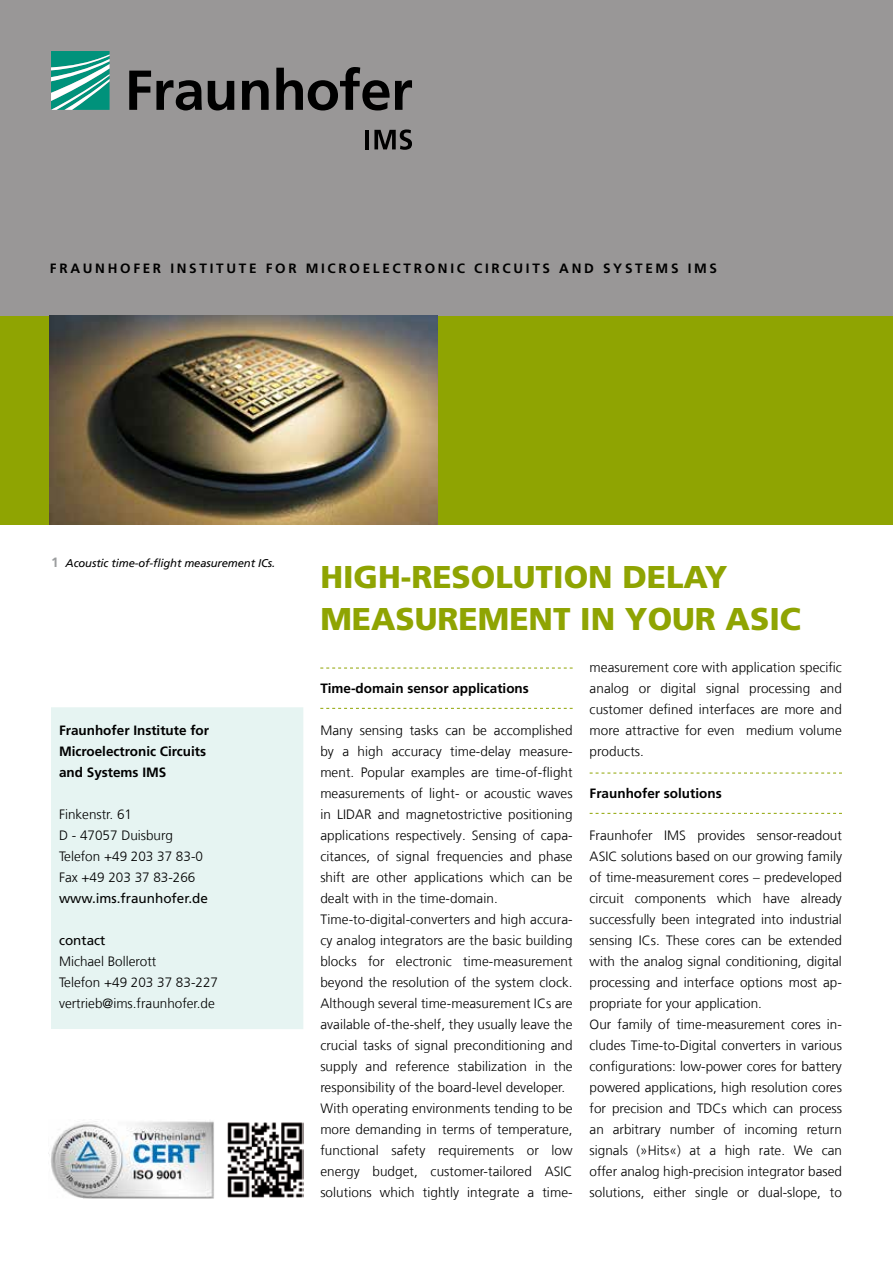
<style>
.page{position:relative;width:893px;height:1263px;background:#fff}
.page>*{position:absolute;margin:0;border:0;box-sizing:border-box;transform-origin:0 0}
.t1{font:900 31.5px/42px "Frutiger LT Com";color:#8fa402}
.t2{font:300 13.5px/21px "Frutiger LT Com";letter-spacing:.005em;color:#000}
.t3{font:700 13.5px/21px "Frutiger LT Com";color:#000}
.t4{font:13.5px "Frutiger LT Com";color:#000}
.t5{font:700 13.5px "Frutiger LT Com";letter-spacing:.2em;color:#000}
.t6{font:italic 11.25px "Frutiger LT Com";letter-spacing:-.01em;color:#000}
.s1{font-weight:700;font-style:normal;font-size:13.5px;color:#9c9e9f}
</style>
<div class="page">
<div style="left:0;top:315px;width:893px;height:209px;background:#8fa402"></div>
<svg style="left:320px;top:668px;width:253px;height:1px"></svg>
<svg style="left:320px;top:708px;width:253px;height:1px"></svg>
<div style="left:51px;top:707px;width:252px;height:322px;background:#e6f4f2"></div>
<svg style="left:590px;top:773px;width:252px;height:1px"></svg>
<svg style="left:590px;top:813px;width:252px;height:1px"></svg>
<img style="left:51px;top:1121px;width:163px;height:78px">
<img style="left:227px;top:1122px;width:76px;height:75px">
<div style="left:0;top:0;width:893px;height:315px;background:#999797"></div>
<svg style="left:51px;top:51px;width:59px;height:59px;background:#4aaf9f"></svg>
<svg style="left:129px;top:67px;width:283px;height:43px"></svg>
<hr style="left:365px;top:130px;width:4px;height:19px;background:#000">
<svg style="left:374px;top:129px;width:38px;height:21px"></svg>
<img style="left:50px;top:315px;width:388px;height:209px">
<p class="t5" style="left:50px;top:260px;width:149px">Fraunhof er i nstit</p>
<p class="t3" style="left:226px;top:258px;width:90px">ut e for mic</p>
<p class="t5" style="left:339px;top:260px;width:120px">roelect ronic</p>
<p class="t3" style="left:474px;top:258px;width:61px">ci rcuits</p>
<p class="t3" style="left:559px;top:258px;width:108px">and s yst ems</p>
<p class="t3" style="left:688px;top:258px;width:11px">ims</p>
<p class="t6" style="left:51px;top:557px;width:226px"><span class="s1">1</span> Acoustic time-of-flight measurement ICs.</p>
<p class="t3" style="left:59px;top:720px;width:152px">Fraunhofer Institute for<br>Microelectronic Circuits and Systems IMS</p>
<p class="t2" style="left:59px;top:804px;width:145px">Finkenstr. 61<br>D - 47057 Duisburg<br>Telefon +49 203 37 83-0<br>Fax +49 203 37 83-266</p>
<p class="t4" style="left:59px;top:890px;width:150px">www.ims.fraunhofer.de</p>
<p class="t4" style="left:59px;top:932px;width:48px">contact</p>
<p class="t2" style="left:59px;top:951px;width:160px">Michael Bollerott<br>Telefon +49 203 37 83-227 vertrieb@ims.fraunhofer.de</p>
<h1 class="t1" style="left:320px;top:556px;width:482px">HIGH-RESOLUTION DELAY<br>MEASUREMENT IN YOUR ASIC</h1>
<p class="t3" style="left:320px;top:678px;width:210px">Time-domain sensor applications</p>
<p class="t2" style="left:320px;top:720px;width:254px">Many sensing tasks can be accomplished by a high accuracy time-delay measure&shy;ment. Popular examples are time-of-flight measurements of light- or acoustic waves in LIDAR and magnetostrictive positioning applications respectively. Sensing of capa&shy;citances, of signal frequencies and phase shift are other applications which can be dealt with in the time-domain.<br>Time-to-digital-converters and high accura&shy;cy analog integrators are the basic building blocks for electronic time-measurement beyond the resolution of the system clock.<br>Although several time-measurement ICs are available of-the-shelf, they usually leave the crucial tasks of signal preconditioning and supply and reference stabilization in the responsibility of the board-level developer.<br>With operating environments tending to be more demanding in terms of temperature, functional safety requirements or low energy budget, customer-tailored ASIC solutions which tightly integrate a time-</p>
<p class="t2" style="left:590px;top:657px;width:254px;text-align:justify">measurement core with application specific analog or digital signal processing and customer defined interfaces are more and more attractive for even medium volume products.</p>
<p class="t3" style="left:590px;top:783px;width:134px">Fraunhofer solutions</p>
<p class="t2" style="left:590px;top:825px;width:254px">Fraunhofer IMS provides sensor-readout ASIC solutions based on our growing family of time-measurement cores – predeveloped circuit components which have already successfully been integrated into industrial sensing ICs. These cores can be extended with the analog signal conditioning, digital processing and interface options most ap&shy;propriate for your application.<br>Our family of time-measurement cores in&shy;cludes Time-to-Digital converters in various configurations: low-power cores for battery powered applications, high resolution cores for precision and TDCs which can process an arbitrary number of incoming return signals (»Hits«) at a high rate. We can offer analog high-precision integrator based solutions, either single or dual-slope, to</p>
</div>
